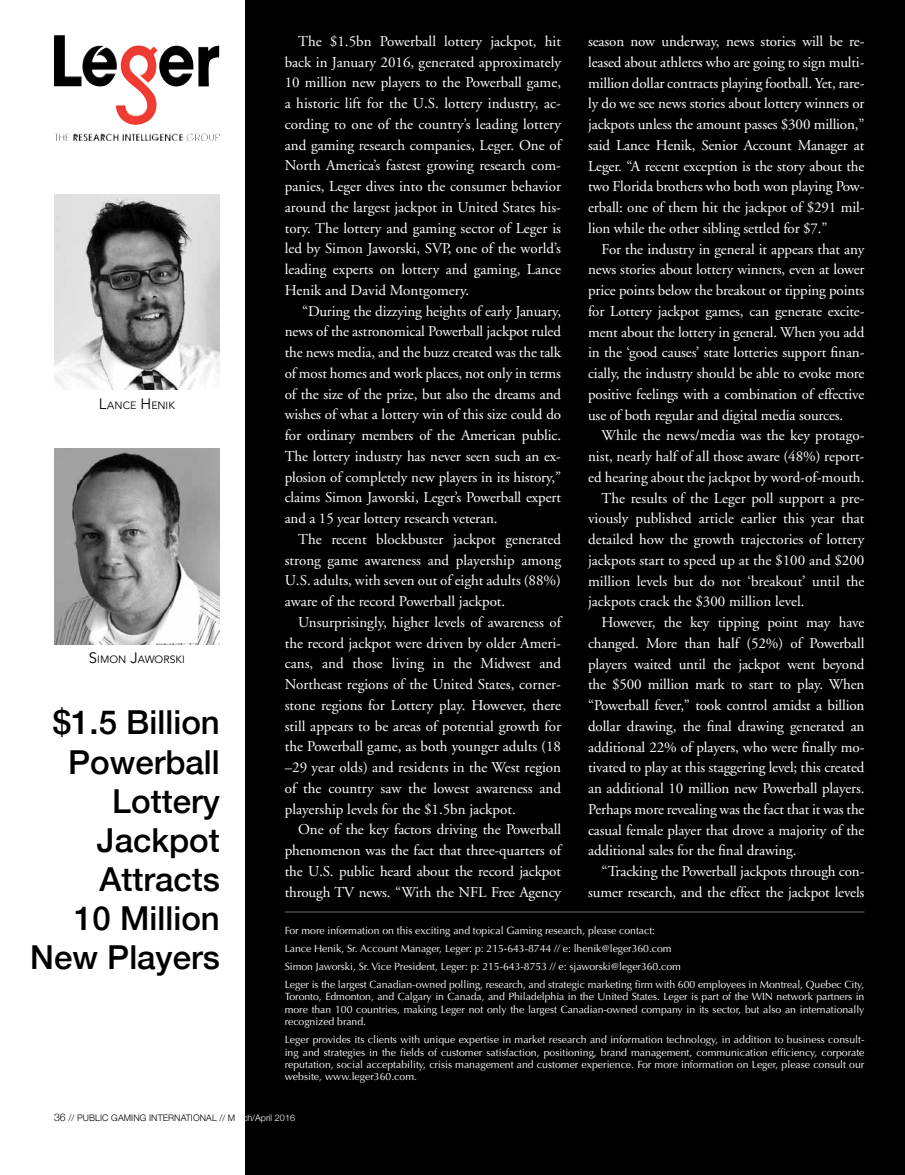
<style>
.page{position:relative;width:905px;height:1175px;background:#fff}
.page>*{position:absolute;margin:0;border:0;box-sizing:border-box;transform-origin:0 0}
.t1{font:500 33px/39px "Helvetica Neue";color:#000;text-align:right}
.t2{font:15px/20.7px "Adobe Garamond";letter-spacing:-.01em;color:#fff;text-align:justify}
.t3{font:10.5px/12.5px "Optima";letter-spacing:-.005em;color:#fff;text-align:justify}
.t4{font:10.5px "Avenir";letter-spacing:.005em;color:#000}
.t5{font:300 9px "Helvetica Neue";letter-spacing:.01em;color:#000}
.s1{font-size:15px}
.s2{font-size:10.5px}
.s3{color:#fff}
</style>
<div class="page">
<div style="left:246px;top:0;width:658px;height:1174px;background:#000"></div>
<img style="left:54px;top:194px;width:166px;height:196px">
<img style="left:54px;top:448px;width:166px;height:196px">
<img style="left:54px;top:35px;width:165px;height:106px">
<hr style="left:285px;top:911px;width:579px;height:1px;background:#717073">
<p class="t2" style="left:285px;top:31px;width:278px;text-indent:14px">The $1.5bn Powerball lottery jackpot, hit back in January 2016, generated approximately 10 million new players to the Powerball game, a historic lift for the U.S. lottery industry, ac&shy;cording to one of the country’s leading lottery and gaming research companies, Leger. One of North America’s fastest growing research com&shy;panies, Leger dives into the consumer behavior around the largest jackpot in United States his&shy;tory. The lottery and gaming sector of Leger is led by Simon Jaworski, SVP, one of the world’s leading experts on lottery and gaming, Lance Henik and David Montgomery.</p>
<p class="t2" style="left:285px;top:301px;width:278px;text-indent:17px">“During the dizzying heights of early January, news of the astronomical Powerball jackpot ruled the news media, and the buzz created was the talk of most homes and work places, not only in terms of the size of the prize, but also the dreams and wishes of what a lottery win of this size could do for ordinary members of the American public.<br>The lottery industry has never seen such an ex&shy;plosion of completely new players in its history,” claims Simon Jaworski, Leger’s Powerball expert and a 15 year lottery research veteran.</p>
<p class="t2" style="left:285px;top:529px;width:278px;text-indent:14px">The recent blockbuster jackpot generated strong game awareness and playership among U.S. adults, with seven out of eight adults (88%) aware of the record Powerball jackpot.</p>
<p class="t2" style="left:285px;top:612px;width:278px;text-indent:14px">Unsurprisingly, higher levels of awareness of the record jackpot were driven by older Ameri&shy;cans, and those living in the Midwest and Northeast regions of the United States, corner&shy;stone regions for Lottery play. However, there still appears to be areas of potential growth for the Powerball game, as both younger adults (18 –29 year olds) and residents in the West region of the country saw the lowest awareness and playership levels for the $1.5bn jackpot.</p>
<p class="t2" style="left:285px;top:819px;width:278px;text-indent:14px">One of the key factors driving the Powerball phenomenon was the fact that three-quarters of the U.S. public heard about the record jackpot through TV news. “With the NFL Free Agency</p>
<p class="t2" style="left:588px;top:31px;width:278px">season now underway, news stories will be re&shy;leased about athletes who are going to sign multi&shy;million dollar contracts playing football. Yet, rare&shy;ly do we see news stories about lottery winners or jackpots unless the amount passes $300 million,” said Lance Henik, Senior Account Manager at Leger. “A recent exception is the story about the two Florida brothers who both won playing Pow&shy;erball: one of them hit the jackpot of $291 mil&shy;lion while the other sibling settled for $7.”</p>
<p class="t2" style="left:588px;top:239px;width:278px;text-indent:14px">For the industry in general it appears that any news stories about lottery winners, even at lower price points below the breakout or tipping points for Lottery jackpot games, can generate excite&shy;ment about the lottery in general. When you add in the ‘good causes’ state lotteries support finan&shy;cially, the industry should be able to evoke more positive feelings with a combination of effective use of both regular and digital media sources.</p>
<p class="t2" style="left:601px;top:426px;width:264px">While the news/media was the key protago-</p>
<p class="t2" style="left:588px;top:446px;width:278px">nist, nearly half of all those aware (48%) report-</p>
<p class="t2" style="left:588px;top:467px;width:278px">ed hearing about the jackpot by word-of-mouth.</p>
<p class="t2" style="left:601px;top:488px;width:264px">The results of the Leger poll support a pre-</p>
<p class="t2" style="left:588px;top:508px;width:278px">viously published article earlier this year that</p>
<p class="t2" style="left:588px;top:529px;width:278px">detailed how the growth trajectories of lottery</p>
<p class="t2" style="left:588px;top:550px;width:278px">jackpots start to speed up at the $100 and $200</p>
<p class="t2" style="left:588px;top:571px;width:278px">million levels but do not ‘breakout’ until the</p>
<p class="t2" style="left:588px;top:591px;width:218px">jackpots crack the $300 million level.</p>
<p class="t2" style="left:601px;top:612px;width:264px">However, the key tipping point may have</p>
<p class="t2" style="left:588px;top:633px;width:278px">changed. More than half (52%) of Powerball</p>
<p class="t2" style="left:588px;top:654px;width:278px">players waited until the jackpot went beyond</p>
<p class="t2" style="left:588px;top:674px;width:278px">the $500 million mark to start to play. When</p>
<p class="t2" style="left:588px;top:695px;width:278px">“Powerball fever,” took control amidst a billion</p>
<p class="t2" style="left:588px;top:716px;width:278px">dollar drawing, the final drawing generated an</p>
<p class="t2" style="left:588px;top:737px;width:278px">additional 22% of players, who were finally mo-</p>
<p class="t2" style="left:588px;top:757px;width:278px">tivated to play at this staggering level; this created</p>
<p class="t2" style="left:588px;top:778px;width:278px">an additional 10 million new Powerball players.</p>
<p class="t2" style="left:588px;top:799px;width:278px">Perhaps more revealing was the fact that it was the</p>
<p class="t2" style="left:588px;top:820px;width:278px">casual female player that drove a majority of the</p>
<p class="t2" style="left:588px;top:840px;width:210px">additional sales for the final drawing.</p>
<p class="t2" style="left:601px;top:861px;width:264px">“Tracking the Powerball jackpots through con-</p>
<p class="t2" style="left:588px;top:882px;width:278px">sumer research, and the effect the jackpot levels</p>
<p class="t4" style="left:99px;top:399px;width:78px"><span class="s1">L</span>ANCE <span class="s1">H</span>ENIK</p>
<p class="t4" style="left:89px;top:653px;width:98px"><span class="s1">S</span>IMON <span class="s1">J</span>AWORSKI</p>
<h1 class="t1" style="left:30px;top:700px;width:191px">$1.5 Billion<br>Powerball<br>Lottery<br>Jackpot<br>Attracts<br>10 Million<br>New Players</h1>
<p class="t3" style="left:285px;top:922px;width:581px;line-height:17.9px;text-align:left">For more information on this exciting and topical Gaming research, please contact:<br>Lance Henik, Sr. Account Manager, Leger: p: 215-643-8744 // e: lhenik@leger360.com<br>Simon Jaworski, Sr. Vice President, Leger: p: 215-643-8753 // e: sjaworski@leger360.com<br>Leger is the largest Canadian-owned polling, research, and strategic marketing firm with 600 employees in Montreal, Quebec City,</p>
<p class="t3" style="left:285px;top:990px;width:581px">Toronto, Edmonton, and Calgary in Canada, and Philadelphia in the United States. Leger is part of the WIN network partners in more than 100 countries, making Leger not only the largest Canadian-owned company in its sector, but also an internationally recognized brand.</p>
<p class="t3" style="left:285px;top:1033px;width:581px">Leger provides its clients with unique expertise in market research and information technology, in addition to business consult&shy;ing and strategies in the fields of customer satisfaction, positioning, brand management, communication efficiency, corporate reputation, social acceptability, crisis management and customer experience. For more information on Leger, please consult our website, www.leger360.com.</p>
<p class="t5" style="left:54px;top:1110px;width:242px"><span class="s2">36</span> // PUBLIC GAMING INTERNATIONAL // M<span class="s3">arch/April 2016</span></p>
</div>
